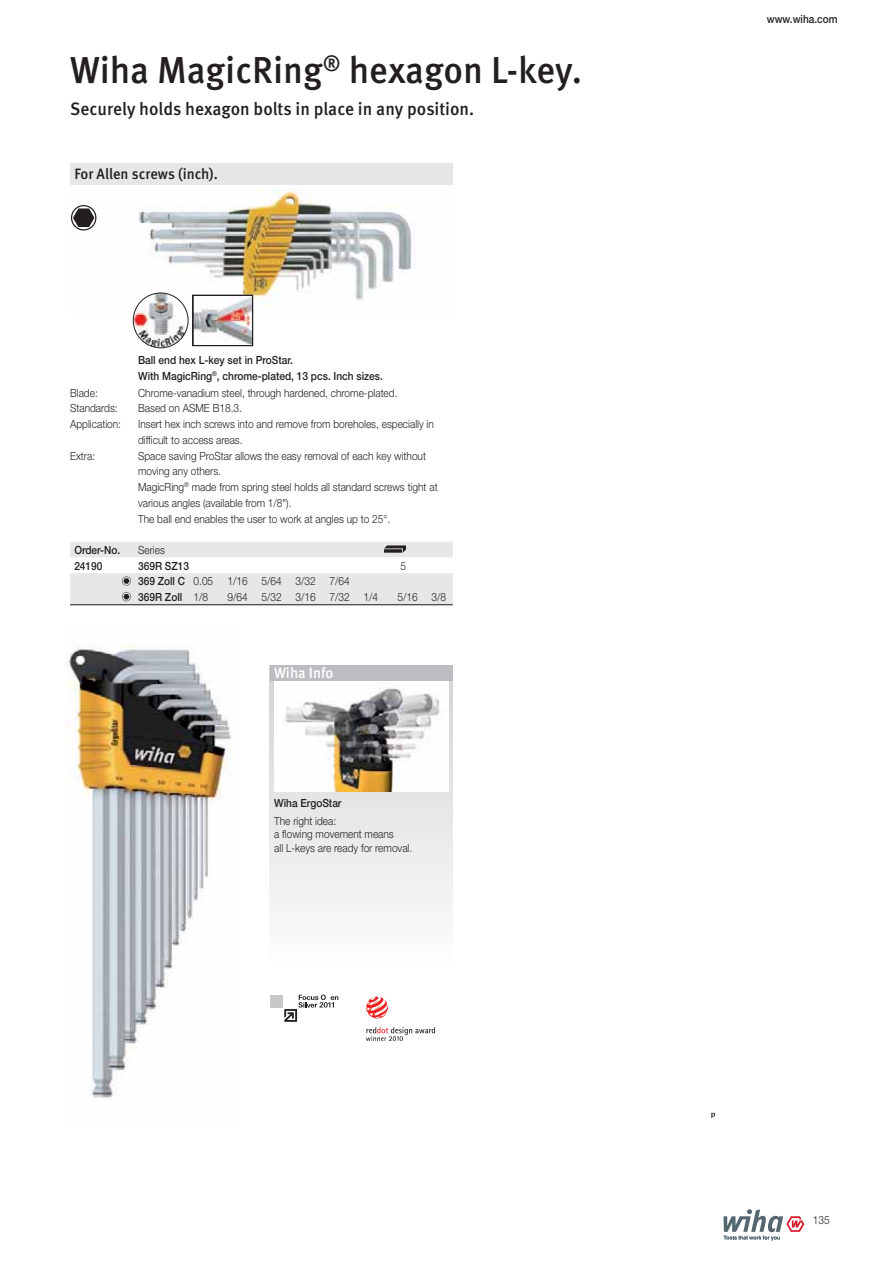
<style>
.page{position:relative;width:893px;height:1263px;background:#fff}
.page>*{position:absolute;margin:0;border:0;box-sizing:border-box;transform-origin:0 0}
.t1{font:500 37.5px "Meta Pro";color:#231f20;scale:.96 1}
.t2{font:500 18px "Meta Pro";color:#231f20;scale:.96 1}
.t3{font:500 15px "Meta Pro";color:#231f20;scale:.96 1}
.t4{font:500 15px "Meta Pro";color:#fff;scale:.96 1}
.t5{font:300 11.25px/15.8px "Helvetica Neue LT Pro";color:#231f20;scale:.9 1}
.t6{font:500 11.25px/15.8px "Helvetica Neue LT Pro";color:#231f20;scale:.9 1}
.s1{font-weight:300}
</style>
<div class="page">
<img style="left:70px;top:189px;width:346px;height:127px">
<img style="left:133px;top:293px;width:55px;height:55px;border-radius:50%">
<div style="left:133px;top:293px;width:55px;height:55px;border:1px solid #231f20;border-radius:50%"></div>
<img style="left:195px;top:297px;width:56px;height:47px">
<div style="left:193px;top:295px;width:60px;height:51px;border:1px solid #231f20"></div>
<img style="left:67px;top:645px;width:165px;height:454px">
<svg style="left:366px;top:1027px;width:69px;height:14px"></svg>
<svg style="left:366px;top:997px;width:22px;height:21px"></svg>
<div style="left:270px;top:995px;width:13px;height:12px;background:#c6c8ca"></div>
<svg style="left:711px;top:1113px;width:4px;height:5px"></svg>
<svg style="left:284px;top:994px;width:54px;height:28px"></svg>
<svg style="left:723px;top:1209px;width:81px;height:31px"></svg>
<div style="left:70px;top:164px;width:383px;height:21px;background:#e6e7e8"></div>
<svg style="left:71px;top:205px;width:25px;height:26px"></svg>
<div style="left:70px;top:542px;width:383px;height:15px;background:#e6e7e8"></div>
<div style="left:70px;top:573px;width:383px;height:31px;background:#e6e7e8"></div>
<hr style="left:70px;top:604px;width:383px;height:1px;background:#231f20">
<div style="left:270px;top:665px;width:183px;height:300px;background:linear-gradient(to bottom,#d1d3d4,#fcfcfc)"></div>
<div style="left:274px;top:681px;width:175px;height:110px;background:#fff"></div>
<img style="left:285px;top:686px;width:155px;height:105px">
<div style="left:270px;top:665px;width:183px;height:16px;background:#bbbdc0"></div>
<h1 class="t1" style="left:70px;top:55px;width:535px">Wiha MagicRing<sup>®</sup> hexagon L-key.</h1>
<h2 class="t2" style="left:70px;top:101px;width:422px">Securely holds hexagon bolts in place in any position.</h2>
<h3 class="t3" style="left:74px;top:168px;width:151px">For Allen screws (inch).</h3>
<p class="t6" style="left:138px;top:354px;width:274px">Ball end hex L-key set in ProStar.<br>With MagicRing<sup>®</sup>, chrome-plated, 13 pcs. Inch sizes.</p>
<p class="t5" style="left:70px;top:386px;width:32px">Blade:</p>
<p class="t5" style="left:138px;top:386px;width:290px">Chrome-vanadium steel, through hardened, chrome-plated.</p>
<p class="t5" style="left:70px;top:402px;width:54px">Standards:</p>
<p class="t5" style="left:138px;top:402px;width:117px">Based on ASME B18.3.</p>
<p class="t5" style="left:70px;top:417px;width:58px">Application:</p>
<p class="t5" style="left:138px;top:417px;width:330px">Insert hex inch screws into and remove from boreholes, especially in difficult to access areas.</p>
<p class="t5" style="left:70px;top:449px;width:29px">Extra:</p>
<p class="t5" style="left:138px;top:449px;width:334px">Space saving ProStar allows the easy removal of each key without moving any others.<br>MagicRing<sup>®</sup> made from spring steel holds all standard screws tight at various angles (available from 1/8").<br>The ball end enables the user to work at angles up to 25°.</p>
<p class="t6" style="left:74px;top:543px;width:53px">Order-No.</p>
<p class="t5" style="left:138px;top:543px;width:31px">Series</p>
<p class="t6" style="left:74px;top:559px;width:33px">24190</p>
<p class="t6" style="left:138px;top:559px;width:58px">369R SZ13</p>
<p class="t5" style="left:400px;top:559px;width:8px">5</p>
<p class="t6" style="left:138px;top:574px;width:85px">369 Zoll C <span class="s1">0.05</span></p>
<p class="t5" style="left:227px;top:574px;width:137px">1/16 5/64 3/32 7/64</p>
<p class="t6" style="left:138px;top:590px;width:79px">369R Zoll <span class="s1">1/8</span></p>
<p class="t5" style="left:227px;top:590px;width:169px">9/64 5/32 3/16 7/32 1/4</p>
<p class="t5" style="left:397px;top:590px;width:56px">5/16 3/8</p>
<h3 class="t4" style="left:274px;top:667px;width:63px">Wiha Info</h3>
<p class="t6" style="left:274px;top:796px;width:76px">Wiha ErgoStar</p>
<p class="t5" style="left:274px;top:815px;width:155px;line-height:13.5px">The right idea:<br>a flowing movement means<br>all L-keys are ready for removal.</p>
<p class="t6" style="left:767px;top:12px;width:80px">www.wiha.com</p>
<p class="t5" style="left:813px;top:1213px;width:20px">135</p>
</div>
